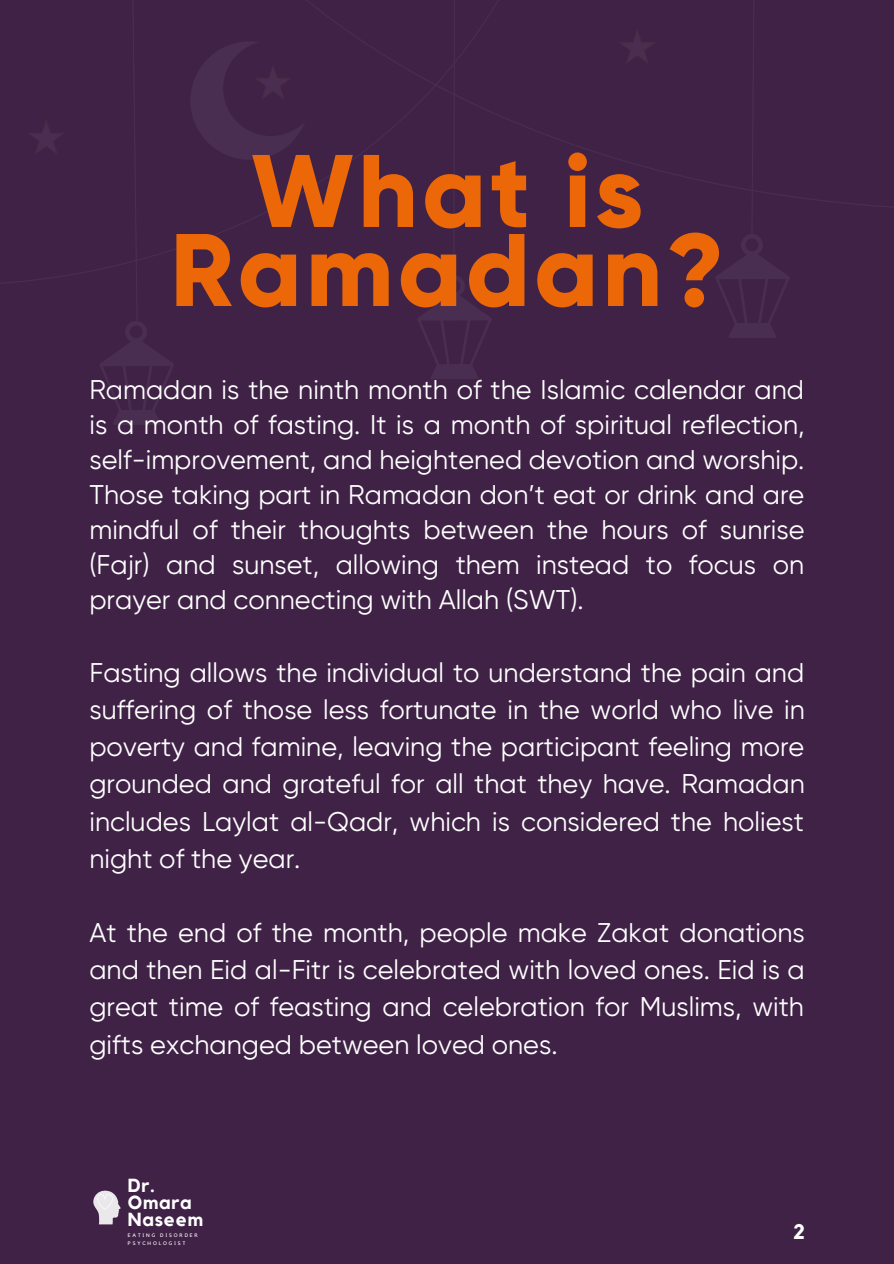
<style>
.page{position:relative;width:894px;height:1264px;background:#fff}
.page>*{position:absolute;margin:0;border:0;box-sizing:border-box;transform-origin:0 0}
.t1{font:800 102.75px/79.1px "Gilroy";letter-spacing:.04em;color:#ec6707;text-align:center}
.t2{font:27px/37.2px "Gilroy";color:#fff;text-align:justify}
.t3{font:700 21px "Kollektif";color:#fff}
.t4{font:700 18.9px/17.1px "Kollektif";letter-spacing:.04em;color:#fff}
.t5{font:4.95px/7.5px "Kollektif";letter-spacing:.365em;color:#fff}
</style>
<div class="page">
<div style="left:0;top:0;width:893px;height:1263px;background:#402247"></div>
<svg style="left:93px;top:1190px;width:27px;height:34px"></svg>
<svg style="left:715px;top:24px;width:74px;height:314px"></svg>
<svg style="left:418px;top:0;width:74px;height:379px"></svg>
<svg style="left:100px;top:33px;width:74px;height:392px"></svg>
<svg style="left:191px;top:42px;width:112px;height:117px"></svg>
<svg style="left:32px;top:124px;width:29px;height:27px"></svg>
<svg style="left:623px;top:33px;width:29px;height:28px"></svg>
<h1 class="t1" style="left:170px;top:152px;width:555px">What is<br>Ramadan?</h1>
<p class="t2" style="left:89px;top:372px;width:716px;line-height:35px">Ramadan is the ninth month of the Islamic calendar and is a month of fasting. It is a month of spiritual reflection, self-improvement, and heightened devotion and worship.<br>Those taking part in Ramadan don’t eat or drink and are mindful of their thoughts between the hours of sunrise (Fajr) and sunset, allowing them instead to focus on prayer and connecting with Allah (SWT).</p>
<p class="t2" style="left:89px;top:654px;width:716px">Fasting allows the individual to understand the pain and suffering of those less fortunate in the world who live in poverty and famine, leaving the participant feeling more grounded and grateful for all that they have. Ramadan includes Laylat al-Qadr, which is considered the holiest night of the year.</p>
<p class="t2" style="left:89px;top:914px;width:716px">At the end of the month, people make Zakat donations and then Eid al-Fitr is celebrated with loved ones. Eid is a great time of feasting and celebration for Muslims, with gifts exchanged between loved ones.</p>
<p class="t4" style="left:128px;top:1177px;width:77px">Dr.<br>Omara<br>Naseem</p>
<p class="t5" style="left:128px;top:1231px;width:71px">EATING DISORDER<br>PSYCHOLOGIST</p>
<p class="t3" style="left:793px;top:1221px;width:13px">2</p>
</div>
